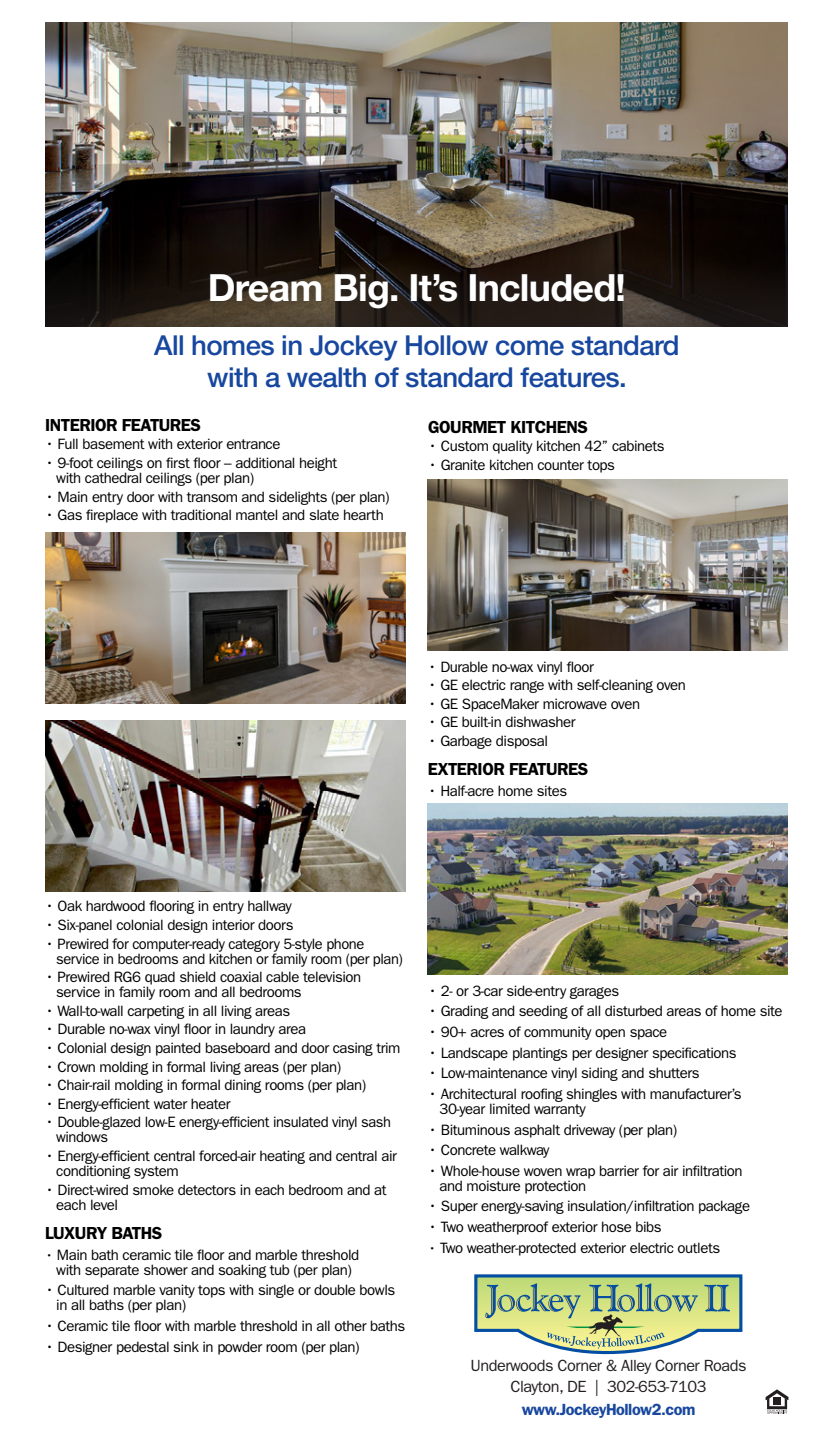
<style>
.page{position:relative;width:833px;height:1440px;background:#fff}
.page>*{position:absolute;margin:0;border:0;box-sizing:border-box;transform-origin:0 0}
.t1{font:700 37.5px "Helvetica Neue";letter-spacing:-.02em;color:#fff}
.t2{font:500 27.5px/31.2px "Helvetica Neue";letter-spacing:-.02em;color:#17479e;text-align:center}
.t3{font:600 17.5px "Franklin Gothic";letter-spacing:-.03em;color:#000}
.t4{font:16.25px/21.1px "Franklin Gothic";letter-spacing:-.03em;color:#231f20;text-align:center}
.t5{font:600 16.25px "Franklin Gothic";letter-spacing:-.03em;color:#17479e}
.t6{font:15px/15px "Franklin Gothic";letter-spacing:-.03em;color:#000}
.s1{font-size:13.75px}
</style>
<div class="page">
<svg style="left:765px;top:1389px;width:23px;height:25px"></svg>
<img style="left:45px;top:22px;width:743px;height:304px">
<svg style="left:46px;top:259px;width:742px;height:67px;fill:#17100d"></svg>
<div style="left:198px;top:262px;width:438px;height:60px;background:#231f20;opacity:.75"></div>
<svg style="left:474px;top:1274px;width:268px;height:80px"></svg>
<img style="left:428px;top:480px;width:360px;height:171px">
<img style="left:45px;top:532px;width:360px;height:171px">
<img style="left:46px;top:720px;width:360px;height:171px">
<img style="left:428px;top:803px;width:360px;height:171px">
<h1 class="t1" style="left:208px;top:264px;width:419px">Dream Big. It’s Included!</h1>
<h2 class="t2" style="left:154px;top:330px;width:527px">All homes in Jockey Hollow come standard with a wealth of standard features.</h2>
<p class="t3" style="left:45px;top:414px;width:158px">INTERIOR FEATURES</p>
<p class="t6" style="left:45px;top:437px;width:237px">• Full basement with exterior entrance</p>
<p class="t6" style="left:56px;top:455px;width:282px;text-indent:-11px">• 9-foot ceilings on first floor – additional height with cathedral ceilings (per plan)</p>
<p class="t6" style="left:45px;top:489px;width:346px">• Main entry door with transom and sidelights (per plan)</p>
<p class="t6" style="left:45px;top:508px;width:340px">• Gas fireplace with traditional mantel and slate hearth</p>
<p class="t3" style="left:428px;top:416px;width:161px">GOURMET KITCHENS</p>
<p class="t6" style="left:428px;top:439px;width:238px">• Custom quality kitchen 42” cabinets</p>
<p class="t6" style="left:428px;top:458px;width:188px">• Granite kitchen counter tops</p>
<p class="t6" style="left:428px;top:659px;width:168px">• Durable no-wax vinyl floor</p>
<p class="t6" style="left:428px;top:678px;width:260px">• GE electric range with self-cleaning oven</p>
<p class="t6" style="left:428px;top:696px;width:214px">• GE SpaceMaker microwave oven</p>
<p class="t6" style="left:428px;top:715px;width:149px">• GE built-in dishwasher</p>
<p class="t6" style="left:428px;top:733px;width:122px">• Garbage disposal</p>
<p class="t3" style="left:428px;top:759px;width:162px">EXTERIOR FEATURES</p>
<p class="t6" style="left:428px;top:783px;width:141px">• Half-acre home sites</p>
<p class="t6" style="left:45px;top:899px;width:248px">• Oak hardwood flooring in entry hallway</p>
<p class="t6" style="left:45px;top:918px;width:250px">• Six-panel colonial design interior doors</p>
<p class="t6" style="left:56px;top:936px;width:348px;text-indent:-11px">• Prewired for computer-ready category 5-style phone service in bedrooms and kitchen or family room (per plan)</p>
<p class="t6" style="left:56px;top:970px;width:306px;text-indent:-11px">• Prewired RG6 quad shield coaxial cable television service in family room and all bedrooms</p>
<p class="t6" style="left:45px;top:1003px;width:247px">• Wall-to-wall carpeting in all living areas</p>
<p class="t6" style="left:45px;top:1022px;width:263px">• Durable no-wax vinyl floor in laundry area</p>
<p class="t6" style="left:45px;top:1041px;width:357px">• Colonial design painted baseboard and door casing trim</p>
<p class="t6" style="left:45px;top:1059px;width:298px">• Crown molding in formal living areas (per plan)</p>
<p class="t6" style="left:45px;top:1078px;width:323px">• Chair-rail molding in formal dining rooms (per plan)</p>
<p class="t6" style="left:45px;top:1096px;width:187px">• Energy-efficient water heater</p>
<p class="t6" style="left:56px;top:1115px;width:336px;text-indent:-11px">• Double-glazed low-E energy-efficient insulated vinyl sash windows</p>
<p class="t6" style="left:56px;top:1149px;width:342px;text-indent:-11px">• Energy-efficient central forced-air heating and central air conditioning system</p>
<p class="t6" style="left:56px;top:1182px;width:332px;text-indent:-11px">• Direct-wired smoke detectors in each bedroom and at each level</p>
<p class="t3" style="left:45px;top:1223px;width:119px">LUXURY BATHS</p>
<p class="t6" style="left:45px;top:1247px;width:316px;text-align:center"><span class="s1">•</span> Main bath ceramic tile floor and marble threshold with separate shower and soaking tub (per plan)</p>
<p class="t6" style="left:56px;top:1283px;width:340px;text-indent:-11px">• Cultured marble vanity tops with single or double bowls in all baths (per plan)</p>
<p class="t6" style="left:45px;top:1318px;width:361px">• Ceramic tile floor with marble threshold in all other baths</p>
<p class="t6" style="left:45px;top:1339px;width:316px">• Designer pedestal sink in powder room (per plan)</p>
<p class="t6" style="left:428px;top:983px;width:192px">• 2- or 3-car side-entry garages</p>
<p class="t6" style="left:428px;top:1004px;width:356px">• Grading and seeding of all disturbed areas of home site</p>
<p class="t6" style="left:428px;top:1025px;width:240px">• 90+ acres of community open space</p>
<p class="t6" style="left:428px;top:1045px;width:310px">• Landscape plantings per designer specifications</p>
<p class="t6" style="left:428px;top:1066px;width:273px">• Low-maintenance vinyl siding and shutters</p>
<p class="t6" style="left:439px;top:1086px;width:303px;text-indent:-11px">• Architectural roofing shingles with manufacturer’s<br>30-year limited warranty</p>
<p class="t6" style="left:428px;top:1122px;width:250px">• Bituminous asphalt driveway (per plan)</p>
<p class="t6" style="left:428px;top:1143px;width:123px">• Concrete walkway</p>
<p class="t6" style="left:439px;top:1163px;width:304px;text-indent:-11px">• Whole-house woven wrap barrier for air infiltration and moisture protection</p>
<p class="t6" style="left:428px;top:1199px;width:323px">• Super energy-saving insulation/infiltration package</p>
<p class="t6" style="left:428px;top:1220px;width:235px">• Two weatherproof exterior hose bibs</p>
<p class="t6" style="left:428px;top:1240px;width:293px"><span class="s1">•</span> Two weather-protected exterior electric outlets</p>
<p class="t4" style="left:470px;top:1355px;width:277px">Underwoods Corner &amp; Alley Corner Roads<br>Clayton, DE | 302-653-7103</p>
<p class="t5" style="left:521px;top:1400px;width:175px">www.JockeyHollow2.com</p>
</div>
